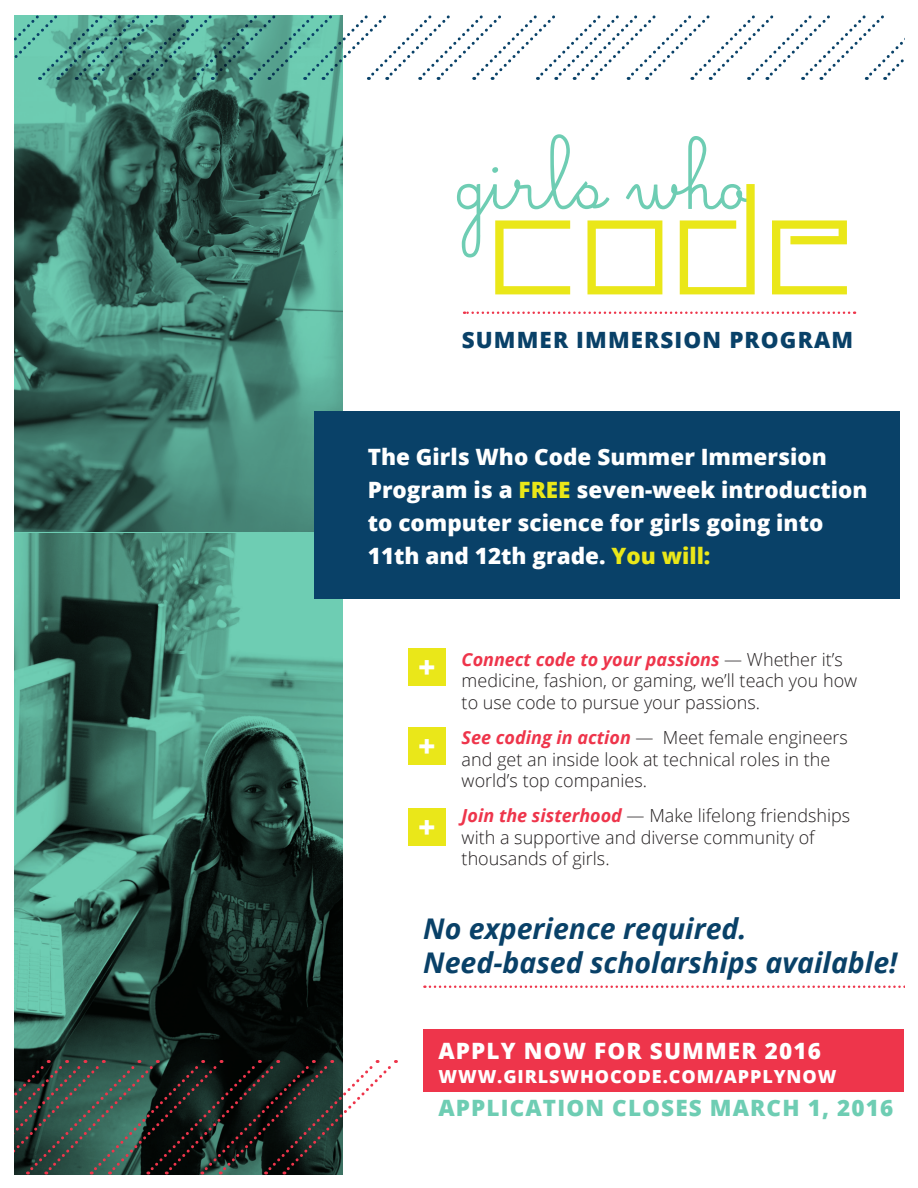
<style>
.page{position:relative;width:918px;height:1188px;background:#fff}
.page>*{position:absolute;margin:0;border:0;box-sizing:border-box;transform-origin:0 0}
.t1{font:800 29.85px "Open Sans";color:#fff}
.t2{font:italic 700 28.5px/34.2px "Open Sans";color:#094168}
.t3{font:800 22.5px/33px "Open Sans";color:#fff}
.t4{font:800 22.5px "Open Sans";letter-spacing:.05em;color:#6ecdb3}
.t5{font:800 22.5px "Open Sans";letter-spacing:.05em;color:#094168}
.t6{font:800 22.5px "Open Sans";letter-spacing:.05em;color:#fff}
.t7{font:300 18px/21.6px "Open Sans";color:#231f20}
.t8{font:800 18px "Open Sans";letter-spacing:.05em;color:#fff}
.s1{color:#eae719}
.s2{font-weight:700;font-style:italic;color:#ee354b}
</style>
<div class="page">
<svg style="left:342px;top:15px;width:563px;height:65px"></svg>
<img style="left:14px;top:534px;width:328px;height:525px">
<img style="left:14px;top:15px;width:328px;height:516px">
<svg style="left:457px;top:134px;width:390px;height:160px"></svg>
<svg style="left:464px;top:312px;width:391px;height:2px"></svg>
<div style="left:314px;top:412px;width:586px;height:187px;background:#094168"></div>
<div style="left:408px;top:648px;width:38px;height:38px;background:#eae719"></div>
<div style="left:408px;top:727px;width:38px;height:38px;background:#eae719"></div>
<div style="left:408px;top:808px;width:38px;height:37px;background:#eae719"></div>
<svg style="left:14px;top:1059px;width:384px;height:115px;background:#46514d"></svg>
<div style="left:423px;top:1029px;width:481px;height:63px;background:#ee354b"></div>
<svg style="left:424px;top:986px;width:481px;height:2px"></svg>
<p class="t5" style="left:462px;top:323px;width:393px">SUMMER IMMERSION PROGRAM</p>
<p class="t3" style="left:368px;top:439px;width:501px">The Girls Who Code Summer Immersion Program is a <span class="s1">FREE</span> seven-week introduction to computer science for girls going into 11th and 12th grade. <span class="s1">You will:</span></p>
<p class="t1" style="left:418px;top:645px;width:18px">+</p>
<p class="t1" style="left:418px;top:724px;width:18px">+</p>
<p class="t1" style="left:418px;top:804px;width:18px">+</p>
<p class="t7" style="left:462px;top:648px;width:397px"><span class="s2">Connect code to your passions</span> — Whether it’s medicine, fashion, or gaming, we’ll teach you how to use code to pursue your passions.</p>
<p class="t7" style="left:462px;top:726px;width:388px"><span class="s2">See coding in action</span> — Meet female engineers and get an inside look at technical roles in the world’s top companies.</p>
<p class="t7" style="left:462px;top:804px;width:390px"><span class="s2">Join the sisterhood</span> — Make lifelong friendships with a supportive and diverse community of thousands of girls.</p>
<p class="t2" style="left:423px;top:911px;width:476px">No experience required.<br>Need-based scholarships available!</p>
<p class="t6" style="left:438px;top:1034px;width:384px">APPLY NOW FOR SUMMER 2016</p>
<p class="t8" style="left:438px;top:1063px;width:399px">WWW.GIRLSWHOCODE.COM/APPLYNOW</p>
<p class="t4" style="left:438px;top:1091px;width:456px">APPLICATION CLOSES MARCH 1, 2016</p>
</div>
